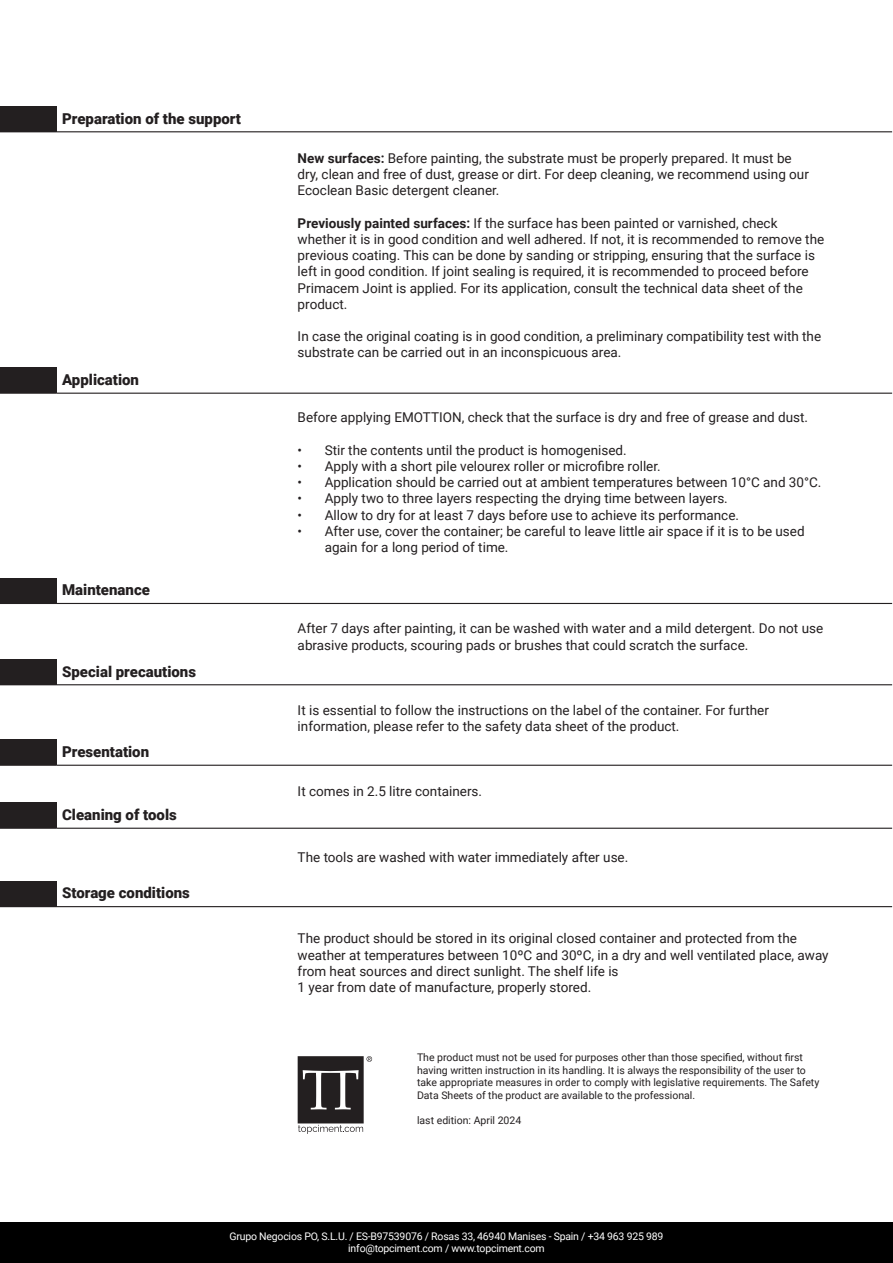
<style>
.page{position:relative;width:893px;height:1263px;background:#fff}
.page>*{position:absolute;margin:0;border:0;box-sizing:border-box;transform-origin:0 0}
.t1{font:900 15px "Roboto";color:#231f20}
.TEXTO_GROSO{font:13.5px/16.2px "Roboto";color:#231f20}
.t2{font:10.5px/12.6px "Roboto";color:#231f20}
.t3{font:10.5px/12px "Roboto";letter-spacing:-.02em;color:#fff;text-align:center}
.s1{font-weight:700}
</style>
<div class="page">
<div style="left:0;top:1222px;width:893px;height:41px;background:#000"></div>
<div style="left:0;top:106px;width:56px;height:26px;background:#231f20"></div>
<hr style="left:56px;top:131px;width:836px;height:1px;background:#231f20">
<div style="left:0;top:368px;width:56px;height:25px;background:#231f20"></div>
<hr style="left:0;top:393px;width:56px;height:1px;background:#231f20">
<hr style="left:56px;top:393px;width:836px;height:1px;background:#231f20">
<div style="left:0;top:578px;width:56px;height:25px;background:#231f20"></div>
<hr style="left:0;top:603px;width:56px;height:1px;background:#231f20">
<hr style="left:56px;top:603px;width:836px;height:1px;background:#231f20">
<div style="left:0;top:659px;width:56px;height:26px;background:#231f20"></div>
<hr style="left:56px;top:684px;width:836px;height:1px;background:#231f20">
<div style="left:0;top:740px;width:56px;height:25px;background:#231f20"></div>
<hr style="left:0;top:765px;width:56px;height:1px;background:#231f20">
<hr style="left:56px;top:765px;width:836px;height:1px;background:#231f20">
<div style="left:0;top:803px;width:56px;height:25px;background:#231f20"></div>
<hr style="left:0;top:828px;width:56px;height:1px;background:#231f20">
<hr style="left:56px;top:828px;width:836px;height:1px;background:#231f20">
<div style="left:0;top:881px;width:56px;height:26px;background:#231f20"></div>
<hr style="left:56px;top:906px;width:836px;height:1px;background:#231f20">
<svg style="left:298px;top:1056px;width:74px;height:78px"></svg>
<h3 class="t1" style="left:62px;top:108px;width:180px">Preparation of the support</h3>
<h3 class="t1" style="left:62px;top:369px;width:78px">Application</h3>
<h3 class="t1" style="left:62px;top:579px;width:89px">Maintenance</h3>
<h3 class="t1" style="left:62px;top:661px;width:135px">Special precautions</h3>
<h3 class="t1" style="left:62px;top:741px;width:89px">Presentation</h3>
<h3 class="t1" style="left:62px;top:804px;width:116px">Cleaning of tools</h3>
<h3 class="t1" style="left:62px;top:882px;width:129px">Storage conditions</h3>
<p class="TEXTO_GROSO" style="left:298px;top:149px;width:513px"><span class="s1">New surfaces:</span> Before painting, the substrate must be properly prepared. It must be dry, clean and free of dust, grease or dirt. For deep cleaning, we recommend using our<br>Ecoclean Basic detergent cleaner.</p>
<p class="TEXTO_GROSO" style="left:298px;top:214px;width:528px"><span class="s1">Previously painted surfaces:</span> If the surface has been painted or varnished, check whether it is in good condition and well adhered. If not, it is recommended to remove the previous coating. This can be done by sanding or stripping, ensuring that the surface is left in good condition. If joint sealing is required, it is recommended to proceed before Primacem Joint is applied. For its application, consult the technical data sheet of the product.</p>
<p class="TEXTO_GROSO" style="left:298px;top:328px;width:525px">In case the original coating is in good condition, a preliminary compatibility test with the substrate can be carried out in an inconspicuous area.</p>
<p class="TEXTO_GROSO" style="left:298px;top:409px;width:512px">Before applying EMOTTION, check that the surface is dry and free of grease and dust.</p>
<p class="TEXTO_GROSO" style="left:298px;top:441px;width:330px">• Stir the contents until the product is homogenised.</p>
<p class="TEXTO_GROSO" style="left:298px;top:458px;width:365px">• Apply with a short pile velourex roller or microfibre roller.</p>
<p class="TEXTO_GROSO" style="left:298px;top:474px;width:525px">• Application should be carried out at ambient temperatures between 10°C and 30°C.</p>
<p class="TEXTO_GROSO" style="left:298px;top:490px;width:432px">• Apply two to three layers respecting the drying time between layers.</p>
<p class="TEXTO_GROSO" style="left:298px;top:506px;width:443px">• Allow to dry for at least 7 days before use to achieve its performance.</p>
<p class="TEXTO_GROSO" style="left:325px;top:522px;width:481px;text-indent:-27px">• After use, cover the container; be careful to leave little air space if it is to be used again for a long period of time.</p>
<p class="TEXTO_GROSO" style="left:298px;top:620px;width:527px">After 7 days after painting, it can be washed with water and a mild detergent. Do not use abrasive products, scouring pads or brushes that could scratch the surface.</p>
<p class="TEXTO_GROSO" style="left:298px;top:701px;width:473px">It is essential to follow the instructions on the label of the container. For further information, please refer to the safety data sheet of the product.</p>
<p class="TEXTO_GROSO" style="left:298px;top:783px;width:186px">It comes in 2.5 litre containers.</p>
<p class="TEXTO_GROSO" style="left:298px;top:848px;width:332px">The tools are washed with water immediately after use.</p>
<p class="TEXTO_GROSO" style="left:298px;top:930px;width:532px">The product should be stored in its original closed container and protected from the weather at temperatures between 10ºC and 30ºC, in a dry and well ventilated place, away from heat sources and direct sunlight. The shelf life is</p>
<p class="TEXTO_GROSO" style="left:298px;top:978px;width:295px">1 year from date of manufacture, properly stored.</p>
<p class="t2" style="left:417px;top:1051px;width:404px">The product must not be used for purposes other than those specified, without first having written instruction in its handling. It is always the responsibility of the user to take appropriate measures in order to comply with legislative requirements. The Safety Data Sheets of the product are available to the professional.</p>
<p class="t2" style="left:417px;top:1114px;width:106px">last edition: April 2024</p>
<p class="t3" style="left:230px;top:1230px;width:435px">Grupo Negocios PO, S.L.U. / ES-B97539076 / Rosas 33, 46940 Manises - Spain / +34 963 925 989 info@topciment.com / www.topciment.com</p>
</div>
